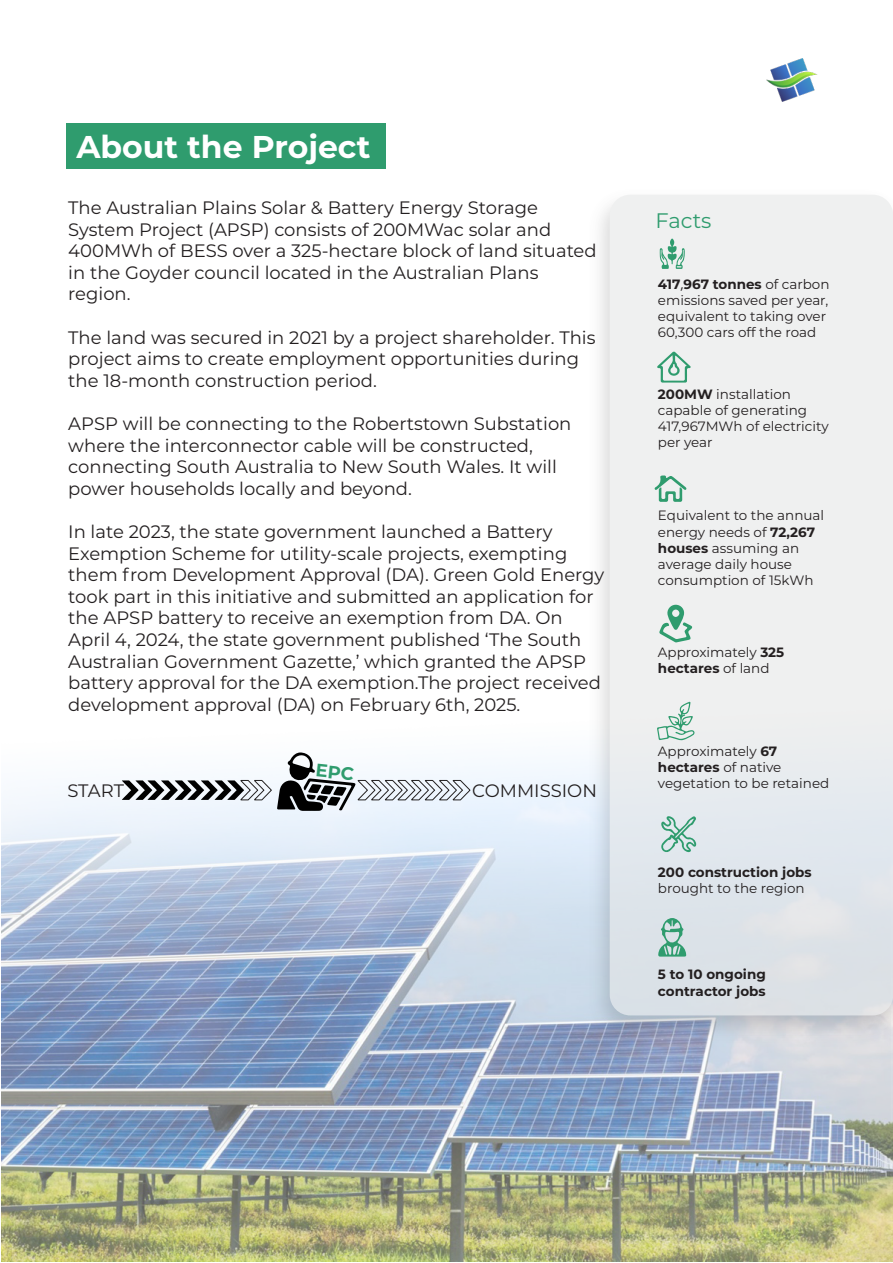
<style>
.page{position:relative;width:893px;height:1263px;background:#fff}
.page>*{position:absolute;margin:0;border:0;box-sizing:border-box;transform-origin:0 0}
.t1{font:700 31.5px "Montserrat";color:#fff}
.t2{font:21px "Montserrat";color:#2f9c6e}
.t3{font:18px/21.6px "Montserrat";color:#231f20}
.t4{font:13.5px/16.2px "Montserrat";color:#231f20}
.t5{font:700 13.5px/16.2px "Montserrat";color:#231f20}
.s1{font-weight:700}
.s2{font-family:"Koz Go Pr 6 N"}
</style>
<div class="page">
<img style="left:767px;top:59px;width:51px;height:43px">
<img style="left:1px;top:762px;width:891px;height:499px">
<div style="left:66px;top:123px;width:320px;height:46px;background:#2f9c6e"></div>
<img style="left:583px;top:195px;width:310px;height:854px">
<div style="left:610px;top:195px;width:283px;height:820px;background:linear-gradient(to bottom,#f5f4f2,#e0e5ea);border-radius:21px"></div>
<svg style="left:658px;top:918px;width:28px;height:39px"></svg>
<svg style="left:661px;top:816px;width:35px;height:37px"></svg>
<svg style="left:657px;top:351px;width:34px;height:32px"></svg>
<svg style="left:657px;top:701px;width:38px;height:39px"></svg>
<svg style="left:659px;top:605px;width:33px;height:37px"></svg>
<svg style="left:654px;top:475px;width:33px;height:27px"></svg>
<svg style="left:660px;top:238px;width:25px;height:31px"></svg>
<svg style="left:122px;top:752px;width:349px;height:59px"></svg>
<h1 class="t1" style="left:76px;top:124px;width:295px">About the Project</h1>
<p class="t3" style="left:68px;top:196px;width:530px">The Australian Plains Solar &amp; Battery Energy Storage System Project (APSP) consists of 200MWac solar and 400MWh of BESS over a 325-hectare block of land situated in the Goyder council located in the Australian Plans region.</p>
<p class="t3" style="left:68px;top:326px;width:529px">The land was secured in 2021 by a project shareholder. This project aims to create employment opportunities during the 18-month construction period.</p>
<p class="t3" style="left:68px;top:412px;width:505px">APSP will be connecting to the Robertstown Substation where the interconnector cable will be constructed, connecting South Australia to New South Wales. It will power households locally and beyond.</p>
<p class="t3" style="left:68px;top:520px;width:537px">In late 2023, the state government launched a Battery Exemption Scheme for utility-scale projects, exempting them from Development Approval (DA). Green Gold Energy took part in this initiative and submitted an application for the APSP battery to receive an exemption from DA. On April 4, 2024, the state government published ‘The South Australian Government Gazette,’ which granted the APSP battery approval for the DA exemption.The project received development approval (DA) on February 6th, 2025.</p>
<p class="t3" style="left:67px;top:779px;width:58px">START</p>
<p class="t3" style="left:472px;top:779px;width:126px">COMMISSION</p>
<p class="t2" style="left:655px;top:206px;width:58px">Facts</p>
<p class="t4" style="left:658px;top:275px;width:173px"><span class="s1">417</span><span class="s2">,</span><span class="s1">967 tonnes</span> of carbon emissions saved per year, equivalent to taking over<br>60,300 cars off the road</p>
<p class="t4" style="left:658px;top:385px;width:172px"><span class="s1">200MW</span> installation capable of generating<br>417,967MWh of electricity per year</p>
<p class="t4" style="left:658px;top:507px;width:168px">Equivalent to the annual energy needs of <span class="s1">72,267 houses</span> assuming an average daily house consumption of 15kWh</p>
<p class="t4" style="left:658px;top:643px;width:128px">Approximately <span class="s1">325 hectares</span> of land</p>
<p class="t4" style="left:658px;top:742px;width:173px">Approximately <span class="s1">67 hectares</span> of native vegetation to be retained</p>
<p class="t5" style="left:658px;top:863px;width:155px">200 construction jobs</p>
<p class="t4" style="left:658px;top:879px;width:148px">brought to the region</p>
<p class="t5" style="left:658px;top:966px;width:109px">5 to 10 ongoing contractor jobs</p>
</div>
